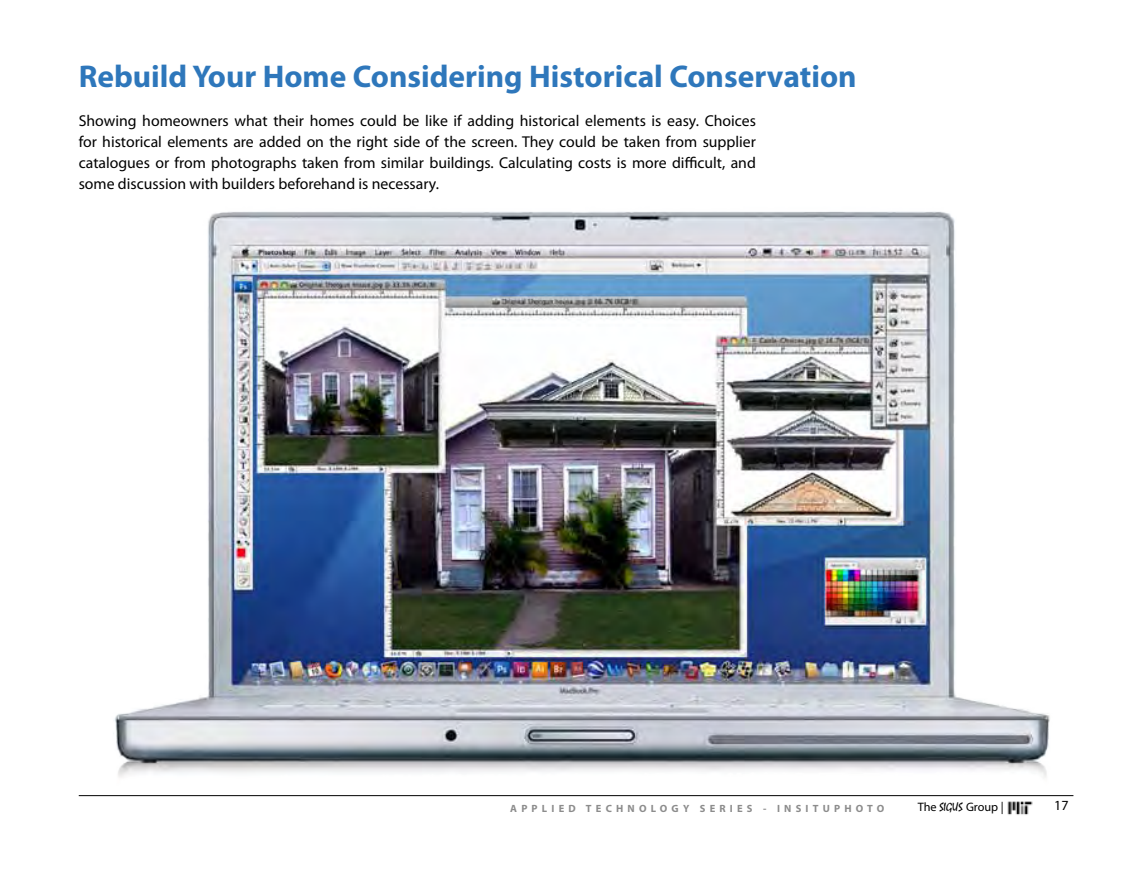
<style>
.page{position:relative;width:1134px;height:882px;background:#fff}
.page>*{position:absolute;margin:0;border:0;box-sizing:border-box;transform-origin:0 0}
.t1{font:700 31.5px "Myriad Pro";color:#2e77bb}
.t2{font:15.75px/21px "Myriad Pro";color:#000;text-align:justify}
.t3{font:14px "Myriad Pro";color:#000}
.t4{font:12.25px "Myriad Pro";color:#000}
.t5{font:700 10.5px "Myriad Pro";letter-spacing:.4em;color:#8c8c8c}
.s1{font-family:"Mistral"}
</style>
<div class="page">
<img style="left:114px;top:211px;width:936px;height:567px">
<hr style="left:79px;top:795px;width:994px;height:1px;background:#000">
<img style="left:1007px;top:801px;width:26px;height:14px">
<h1 class="t1" style="left:79px;top:55px;width:779px">Rebuild Your Home Considering Historical Conservation</h1>
<p class="t2" style="left:79px;top:110px;width:679px">Showing homeowners what their homes could be like if adding historical elements is easy. Choices for historical elements are added on the right side of the screen. They could be taken from supplier catalogues or from photographs taken from similar buildings. Calculating costs is more difficult, and some discussion with builders beforehand is necessary.</p>
<p class="t5" style="left:510px;top:802px;width:376px">APPLIED TECHNOLOGY SERIES - INSITUPHOTO</p>
<p class="t4" style="left:918px;top:799px;width:87px">The <span class="s1">SIGUS</span> Group |</p>
<p class="t3" style="left:1054px;top:797px;width:16px">17</p>
</div>
